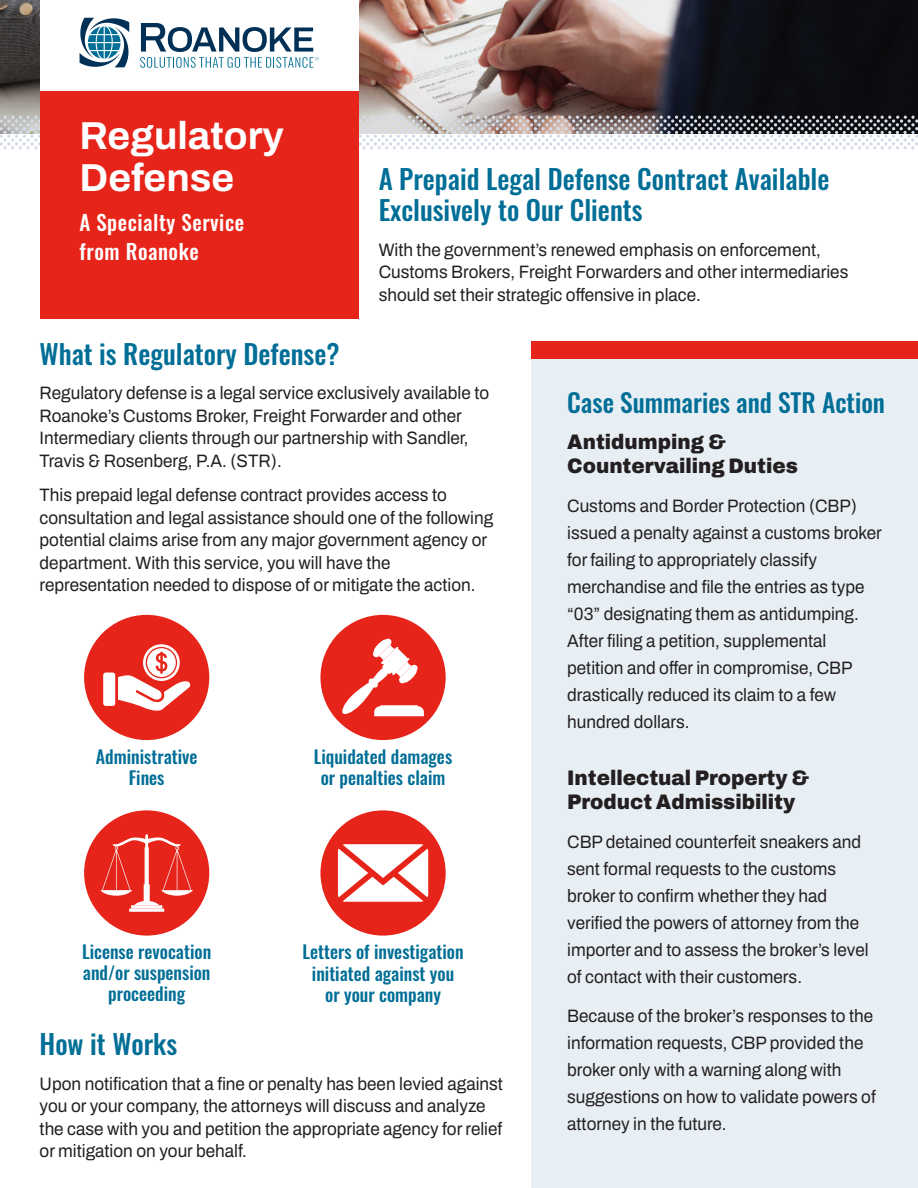
<style>
.page{position:relative;width:918px;height:1188px;background:#fff}
.page>*{position:absolute;margin:0;border:0;box-sizing:border-box;transform-origin:0 0}
.t1{font:700 39px/42px "Archivo";color:#fff}
.t2{font:500 27px/31.5px "Oswald";color:#006e96}
.t3{font:500 25.5px "Oswald";color:#006e96}
.t4{font:900 21px/24px "Archivo";color:#231f20;scale:.95 1}
.t5{font:500 21px/28.5px "Oswald";letter-spacing:.025em;color:#fff}
.t6{font:18px/27px "Archivo";color:#231f20;scale:.95 1}
.t7{font:500 18px/21px "Oswald";color:#006e96;text-align:center}
</style>
<div class="page">
<img style="left:0;top:0;width:918px;height:116px">
<svg style="left:0;top:116px;width:918px;height:33px"></svg>
<div style="left:40px;top:1px;width:319px;height:317px;background:#e72419"></div>
<div style="left:40px;top:0;width:319px;height:90px;background:#fff"></div>
<svg style="left:80px;top:18px;width:49px;height:49px"></svg>
<svg style="left:140px;top:23px;width:179px;height:45px"></svg>
<div style="left:532px;top:341px;width:386px;height:847px;background:#e8eff4"></div>
<div style="left:532px;top:341px;width:386px;height:18px;background:#e72419"></div>
<div style="left:84px;top:615px;width:125px;height:125px;background:#e72419;border-radius:50%"></div>
<div style="left:103px;top:673px;width:12px;height:33px;background:#fff;border-radius:3px"></div>
<svg style="left:118px;top:644px;width:73px;height:67px"></svg>
<div style="left:320px;top:615px;width:126px;height:125px;background:#e72419;border-radius:50%"></div>
<svg style="left:342px;top:638px;width:82px;height:78px"></svg>
<div style="left:84px;top:810px;width:125px;height:126px;background:#e72419;border-radius:50%"></div>
<hr style="left:131px;top:905px;width:31px;height:3px;background:#fff">
<svg style="left:129px;top:908px;width:35px;height:4px"></svg>
<svg style="left:100px;top:834px;width:93px;height:71px"></svg>
<div style="left:320px;top:810px;width:126px;height:126px;background:#e72419;border-radius:50%"></div>
<svg style="left:338px;top:844px;width:90px;height:58px"></svg>
<h1 class="t1" style="left:80px;top:114px;width:206px">Regulatory<br>Defense</h1>
<p class="t5" style="left:80px;top:206px;width:166px">A Specialty Service from Roanoke</p>
<h2 class="t2" style="left:379px;top:160px;width:452px">A Prepaid Legal Defense Contract Available<br>Exclusively to Our Clients</h2>
<p class="t6" style="left:379px;top:238px;width:496px;line-height:22.5px">With the government’s renewed emphasis on enforcement,<br>Customs Brokers, Freight Forwarders and other intermediaries should set their strategic offensive in place.</p>
<h2 class="t2" style="left:40px;top:335px;width:301px">What is Regulatory Defense?</h2>
<p class="t6" style="left:40px;top:382px;width:475px;line-height:22.5px">Regulatory defense is a legal service exclusively available to Roanoke’s Customs Broker, Freight Forwarder and other Intermediary clients through our partnership with Sandler, Travis &amp; Rosenberg, P.A. (STR).</p>
<p class="t6" style="left:40px;top:484px;width:479px;line-height:22.5px">This prepaid legal defense contract provides access to consultation and legal assistance should one of the following potential claims arise from any major government agency or department. With this service, you will have the representation needed to dispose of or mitigate the action.</p>
<p class="t7" style="left:96px;top:744px;width:103px">Administrative<br>Fines</p>
<p class="t7" style="left:314px;top:744px;width:140px">Liquidated damages or penalties claim</p>
<p class="t7" style="left:82px;top:940px;width:131px">License revocation and/or suspension proceeding</p>
<p class="t7" style="left:303px;top:940px;width:163px">Letters of investigation initiated against you or your company</p>
<h2 class="t2" style="left:40px;top:1026px;width:139px">How it Works</h2>
<p class="t6" style="left:40px;top:1072px;width:489px;line-height:22.5px">Upon notification that a fine or penalty has been levied against you or your company, the attorneys will discuss and analyze the case with you and petition the appropriate agency for relief or mitigation on your behalf.</p>
<h3 class="t3" style="left:567px;top:380px;width:319px">Case Summaries and STR Action</h3>
<p class="t4" style="left:567px;top:430px;width:244px">Antidumping &amp;<br>Countervailing Duties</p>
<p class="t6" style="left:567px;top:492px;width:333px">Customs and Border Protection (CBP) issued a penalty against a customs broker for failing to appropriately classify merchandise and file the entries as type “03” designating them as antidumping.<br>After filing a petition, supplemental petition and offer in compromise, CBP drastically reduced its claim to a few hundred dollars.</p>
<p class="t4" style="left:567px;top:766px;width:256px">Intellectual Property &amp;<br>Product Admissibility</p>
<p class="t6" style="left:567px;top:828px;width:319px">CBP detained counterfeit sneakers and sent formal requests to the customs broker to confirm whether they had verified the powers of attorney from the importer and to assess the broker’s level of contact with their customers.</p>
<p class="t6" style="left:567px;top:1002px;width:326px">Because of the broker’s responses to the information requests, CBP provided the broker only with a warning along with suggestions on how to validate powers of attorney in the future.</p>
</div>
